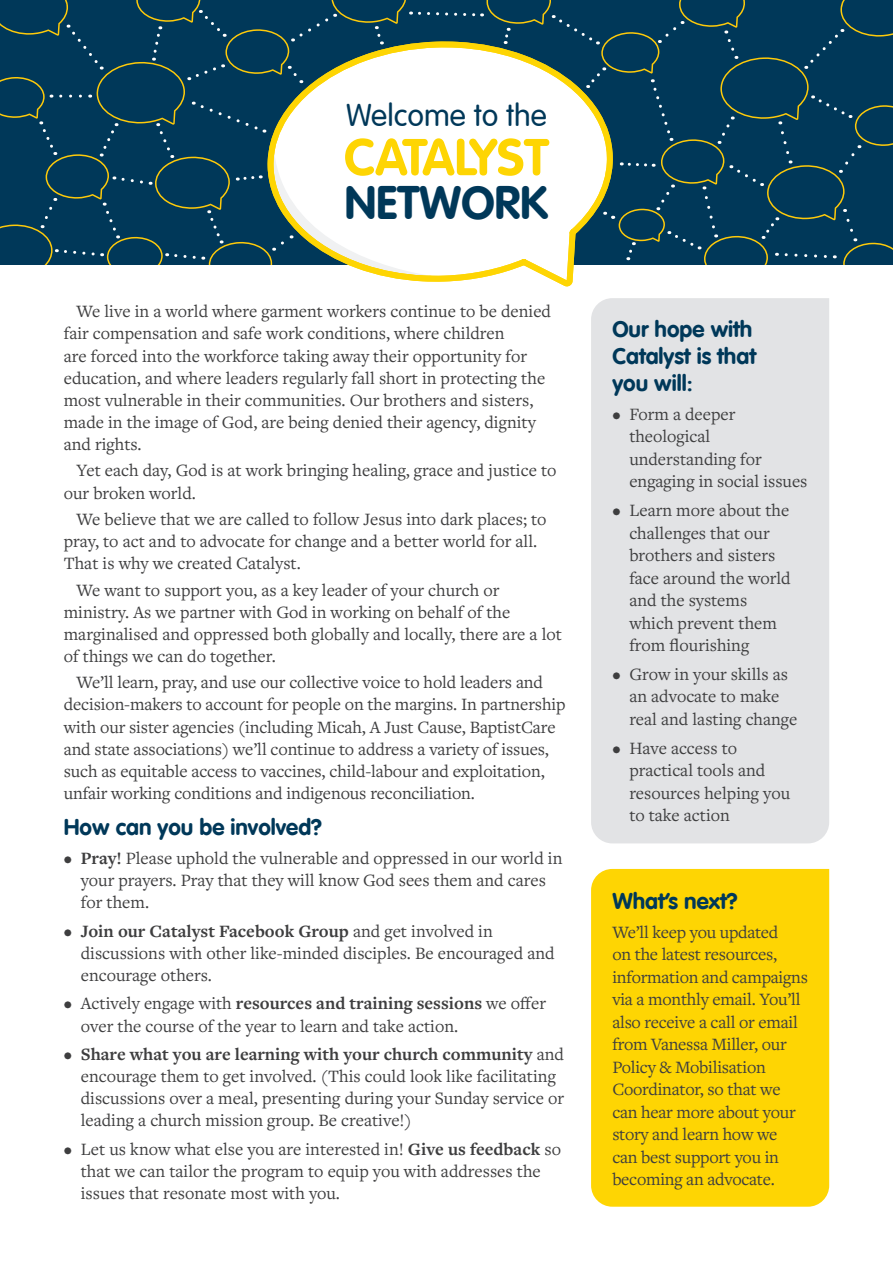
<style>
.page{position:relative;width:893px;height:1263px;background:#fff}
.page>*{position:absolute;margin:0;border:0;box-sizing:border-box;transform-origin:0 0}
.t1{font:700 50.85px "VAG Rounded LT Com";color:#fed503}
.t2{font:700 46.05px "VAG Rounded LT Com";color:#003859}
.t3{font:300 30.9px "VAG Rounded";color:#003859}
.t4{font:700 22.5px/27px "VAG Rounded LT Com";color:#003859}
.t5{font:18px/22.2px "Freight Text Pro";color:#3e3e3f}
.s1{font-weight:700}
</style>
<div class="page">
<div style="left:591px;top:869px;width:238px;height:338px;background:#fed503"></div>
<div style="left:591px;top:298px;width:238px;height:545px;background:#e2e3e5"></div>
<svg style="left:0;top:0;width:893px;height:287px"></svg>
<p class="t3" style="left:346px;top:98px;width:202px">Welcome to the</p>
<p class="t1" style="left:344px;top:125px;width:206px">CATALYST</p>
<p class="t2" style="left:345px;top:174px;width:205px">NETWORK</p>
<p class="t5" style="left:64px;top:300px;width:489px;text-indent:13px">We live in a world where garment workers continue to be denied fair compensation and safe work conditions, where children<br>are forced into the workforce taking away their opportunity for education, and where leaders regularly fall short in protecting the most vulnerable in their communities. Our brothers and sisters, made in the image of God, are being denied their agency, dignity and rights.</p>
<p class="t5" style="left:64px;top:459px;width:494px;text-indent:13px">Yet each day, God is at work bringing healing, grace and justice to our broken world.</p>
<p class="t5" style="left:64px;top:507px;width:484px;text-indent:13px">We believe that we are called to follow Jesus into dark places; to pray, to act and to advocate for change and a better world for all.<br>That is why we created Catalyst.</p>
<p class="t5" style="left:64px;top:578px;width:500px;text-indent:13px">We want to support you, as a key leader of your church or ministry. As we partner with God in working on behalf of the marginalised and oppressed both globally and locally, there are a lot of things we can do together.</p>
<p class="t5" style="left:64px;top:671px;width:503px;text-indent:13px">We’ll learn, pray, and use our collective voice to hold leaders and decision-makers to account for people on the margins. In partnership with our sister agencies (including Micah, A Just Cause, BaptistCare and state associations) we’ll continue to address a variety of issues, such as equitable access to vaccines, child-labour and exploitation, unfair working conditions and indigenous reconciliation.</p>
<p class="t4" style="left:64px;top:814px;width:260px">How can you be involved?</p>
<p class="t5" style="left:81px;top:846px;width:483px;text-indent:-17px"><span class="s1">• Pray!</span> Please uphold the vulnerable and oppressed in our world in your prayers. Pray that they will know God sees them and cares for them.</p>
<p class="t5" style="left:81px;top:919px;width:475px;text-indent:-17px"><span class="s1">• Join our Catalyst Facebook Group</span> and get involved in discussions with other like-minded disciples. Be encouraged and encourage others.</p>
<p class="t5" style="left:81px;top:992px;width:467px;text-indent:-17px">• Actively engage with <span class="s1">resources and training sessions</span> we offer over the course of the year to learn and take action.</p>
<p class="t5" style="left:81px;top:1042px;width:485px;text-indent:-17px"><span class="s1">• Share what you are learning with your church community</span> and encourage them to get involved. (This could look like facilitating discussions over a meal, presenting during your Sunday service or leading a church mission group. Be creative!)</p>
<p class="t5" style="left:81px;top:1137px;width:482px;text-indent:-17px">• Let us know what else you are interested in! <span class="s1">Give us feedback</span> so that we can tailor the program to equip you with addresses the issues that resonate most with you.</p>
<p class="t4" style="left:612px;top:316px;width:145px">Our hope with<br>Catalyst is that you will:</p>
<p class="t5" style="left:629px;top:402px;width:180px;text-indent:-17px">• Form a deeper theological understanding for engaging in social issues</p>
<p class="t5" style="left:629px;top:498px;width:163px;text-indent:-17px">• Learn more about the challenges that our brothers and sisters face around the world and the systems which prevent them from flourishing</p>
<p class="t5" style="left:629px;top:662px;width:170px;text-indent:-17px">• Grow in your skills as an advocate to make real and lasting change</p>
<p class="t5" style="left:629px;top:736px;width:162px;text-indent:-17px">• Have access to practical tools and resources helping you to take action</p>
<p class="t4" style="left:612px;top:888px;width:127px">What’s next?</p>
<p class="t5" style="left:612px;top:920px;width:197px">We’ll keep you updated<br>on the latest resources, information and campaigns via a monthly email. You’ll also receive a call or email from Vanessa Miller, our<br>Policy &amp; Mobilisation<br>Coordinator, so that we can hear more about your story and learn how we<br>can best support you in becoming an advocate.</p>
</div>
